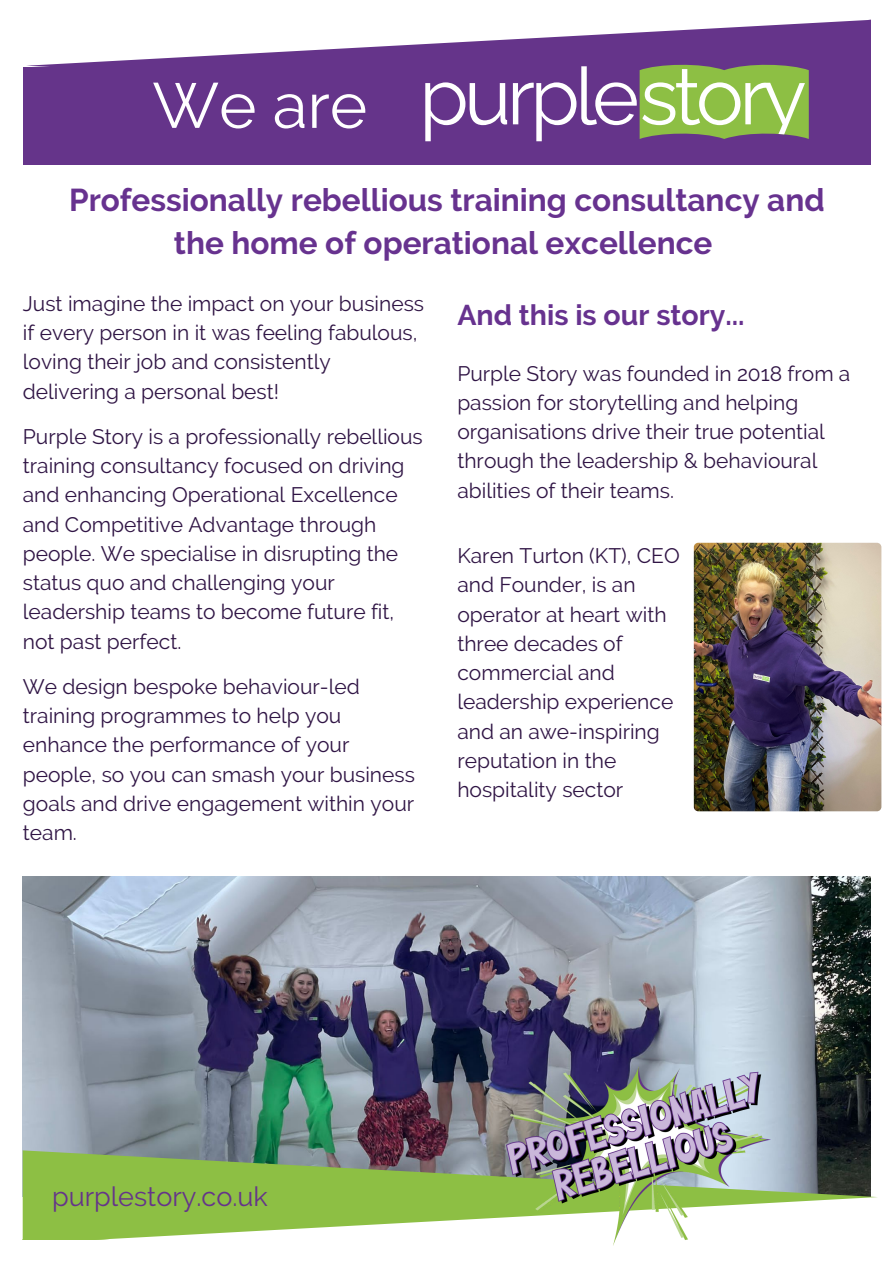
<style>
.page{position:relative;width:893px;height:1264px;background:#fff}
.page>*{position:absolute;margin:0;border:0;box-sizing:border-box;transform-origin:0 0}
.t1{font:63.75px "Raleway";color:#fff}
.t2{font:700 31.5px/43.8px "Raleway";color:#67328f;text-align:center}
.t3{font:700 28.5px "Raleway";color:#67328f}
.t4{font:27px "Raleway";color:#65348a}
.t5{font:21px/29.2px "Raleway";color:#301545}
</style>
<div class="page">
<div style="left:23px;top:67px;width:847px;height:98px;background:#65348a"></div>
<svg style="left:27px;top:20px;width:843px;height:86px;fill:#65348a"></svg>
<svg style="left:425px;top:82px;width:82px;height:59px"></svg>
<svg style="left:513px;top:65px;width:295px;height:76px"></svg>
<img style="left:693px;top:542px;width:188px;height:269px;border-radius:4px">
<img style="left:23px;top:876px;width:847px;height:274px">
<svg style="left:23px;top:1150px;width:854px;height:89px;fill:#8dbf44"></svg>
<img style="left:506px;top:1066px;width:264px;height:178px">
<h1 class="t1" style="left:152px;top:68px;width:216px">We are</h1>
<h2 class="t2" style="left:69px;top:177px;width:757px">Professionally rebellious training consultancy and the home of operational excellence</h2>
<p class="t5" style="left:23px;top:289px;width:403px">Just imagine the impact on your business if every person in it was feeling fabulous, loving their job and consistently delivering a personal best!</p>
<p class="t5" style="left:23px;top:422px;width:401px">Purple Story is a professionally rebellious training consultancy focused on driving and enhancing Operational Excellence and Competitive Advantage through people. We specialise in disrupting the status quo and challenging your leadership teams to become future fit, not past perfect.</p>
<p class="t5" style="left:23px;top:672px;width:393px">We design bespoke behaviour-led training programmes to help you enhance the performance of your people, so you can smash your business goals and drive engagement within your team.</p>
<h3 class="t3" style="left:457px;top:298px;width:289px">And this is our story...</h3>
<p class="t5" style="left:457px;top:358px;width:394px">Purple Story was founded in 2018 from a passion for storytelling and helping organisations drive their true potential through the leadership &amp; behavioural abilities of their teams.</p>
<p class="t5" style="left:457px;top:541px;width:224px">Karen Turton (KT), CEO and Founder, is an operator at heart with three decades of commercial and leadership experience and an awe-inspiring reputation in the hospitality sector</p>
<p class="t4" style="left:52px;top:1180px;width:217px">purplestory.co.uk</p>
</div>
